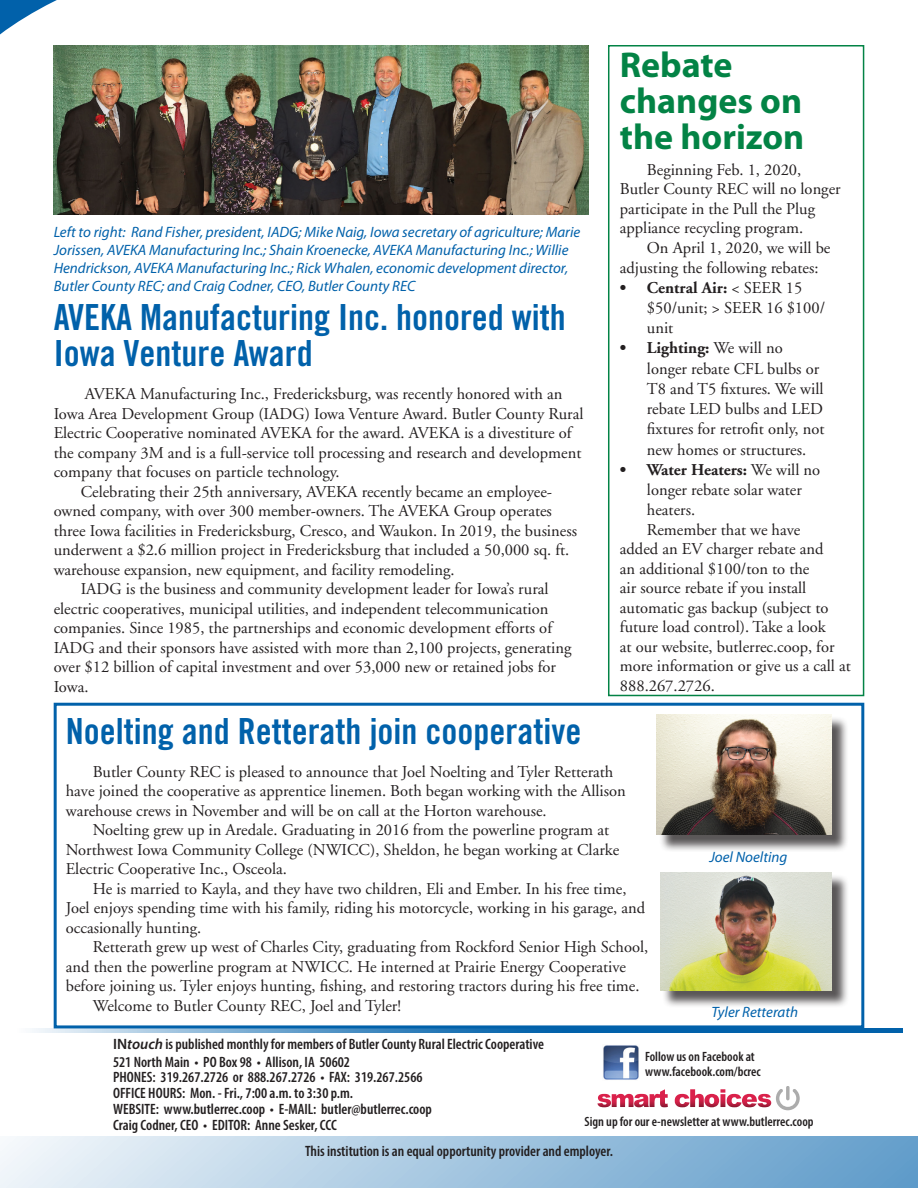
<style>
.page{position:relative;width:918px;height:1188px;background:#fff}
.page>*{position:absolute;margin:0;border:0;box-sizing:border-box;transform-origin:0 0}
.t1{font:36px/36px "Trade Gothic LT Std Bd Cn 20";color:#0161aa}
.t2{font:700 36px/36px "Myriad Pro";color:#038345}
.t3{font:16.5px/19.5px "Adobe Garamond";color:#231f20}
.t4{font:700 16.5px "Adobe Garamond";color:#231f20}
.t5{font:600 condensed 15px/15.8px "Myriad Pro";color:#231f20}
.t6{font:italic 15px/18px "Myriad Pro";color:#0161aa}
.t7{font:600 condensed 13.5px/15px "Myriad Pro";color:#231f20}
.s1{font-weight:700}
.s2{font-weight:400}
.s3{font-stretch:normal}
.s4{font-style:italic;font-stretch:normal}
</style>
<div class="page">
<svg style="left:597px;top:1089px;width:71px;height:18px"></svg>
<svg style="left:675px;top:1087px;width:125px;height:23px"></svg>
<img style="left:603px;top:1045px;width:36px;height:35px">
<div style="left:0;top:1136px;width:918px;height:52px;background:linear-gradient(to right,#f0f5fa,#5e9ac9)"></div>
<svg style="left:32px;top:1028px;width:871px;height:5px;background:#3b85bd"></svg>
<img style="left:54px;top:45px;width:535px;height:170px">
<div style="left:54px;top:703px;width:810px;height:325px;border:3px solid #0161aa"></div>
<div style="left:659px;top:716px;width:190px;height:136px;background:#231f20;opacity:.75"></div>
<img style="left:657px;top:714px;width:174px;height:121px">
<div style="left:663px;top:875px;width:186px;height:133px;background:#231f20;opacity:.75"></div>
<img style="left:660px;top:872px;width:171px;height:118px">
<div style="left:608px;top:45px;width:256px;height:651px;border:2px solid #038345"></div>
<p class="t6" style="left:54px;top:223px;width:528px">Left to right: Rand Fisher, president, IADG; Mike Naig, Iowa secretary of agriculture; Marie Jorissen, AVEKA Manufacturing Inc.; Shain Kroenecke, AVEKA Manufacturing Inc.; Willie Hendrickson, AVEKA Manufacturing Inc.; Rick Whalen, economic development director, Butler County REC; and Craig Codner, CEO, Butler County REC</p>
<h1 class="t1" style="left:54px;top:299px;width:514px">AVEKA Manufacturing Inc. honored with<br>Iowa Venture Award</h1>
<p class="t3" style="left:85px;top:385px;width:479px">AVEKA Manufacturing Inc., Fredericksburg, was recently honored with an</p>
<p class="t3" style="left:54px;top:404px;width:531px">Iowa Area Development Group (IADG) Iowa Venture Award. Butler County Rural</p>
<p class="t3" style="left:54px;top:424px;width:520px">Electric Cooperative nominated AVEKA for the award. AVEKA is a divestiture of</p>
<p class="t3" style="left:54px;top:443px;width:529px">the company 3M and is a full-service toll processing and research and development</p>
<p class="t3" style="left:54px;top:463px;width:288px">company that focuses on particle technology.</p>
<p class="t3" style="left:81px;top:482px;width:473px">Celebrating their 25th anniversary, AVEKA recently became an employee-</p>
<p class="t3" style="left:54px;top:502px;width:500px">owned company, with over 300 member-owners. The AVEKA Group operates</p>
<p class="t3" style="left:54px;top:521px;width:525px">three Iowa facilities in Fredericksburg, Cresco, and Waukon. In 2019, the business</p>
<p class="t3" style="left:54px;top:541px;width:517px">underwent a $2.6 million project in Fredericksburg that included a 50,000 sq. ft.</p>
<p class="t3" style="left:54px;top:560px;width:402px">warehouse expansion, new equipment, and facility remodeling.</p>
<p class="t3" style="left:81px;top:580px;width:469px">IADG is the business and community development leader for Iowa’s rural</p>
<p class="t3" style="left:54px;top:599px;width:496px">electric cooperatives, municipal utilities, and independent telecommunication</p>
<p class="t3" style="left:54px;top:619px;width:500px">companies. Since 1985, the partnerships and economic development efforts of</p>
<p class="t3" style="left:54px;top:638px;width:519px">IADG and their sponsors have assisted with more than 2,100 projects, generating</p>
<p class="t3" style="left:54px;top:658px;width:504px">over $12 billion of capital investment and over 53,000 new or retained jobs for</p>
<p class="t3" style="left:54px;top:677px;width:36px">Iowa.</p>
<h1 class="t2" style="left:620px;top:45px;width:186px">Rebate changes on the horizon</h1>
<p class="t3" style="left:620px;top:160px;width:222px;text-indent:27px">Beginning Feb. 1, 2020,<br>Butler County REC will no longer participate in the Pull the Plug appliance recycling program.</p>
<p class="t3" style="left:620px;top:238px;width:212px;text-indent:27px">On April 1, 2020, we will be adjusting the following rebates:</p>
<p class="t3" style="left:647px;top:278px;width:180px;line-height:20.2px;text-indent:-27px"><span class="s1">• Central Air:</span> &lt; SEER 15 $50/unit; &gt; SEER 16 $100/ unit</p>
<p class="t3" style="left:647px;top:339px;width:179px;line-height:20.2px;text-indent:-27px"><span class="s1">• Lighting:</span> We will no longer rebate CFL bulbs or<br>T8 and T5 fixtures. We will rebate LED bulbs and LED fixtures for retrofit only, not new homes or structures.</p>
<p class="t4" style="left:620px;top:461px;width:202px">• Water Heaters: <span class="s2">We will no</span></p>
<p class="t3" style="left:647px;top:481px;width:157px">longer rebate solar water</p>
<p class="t3" style="left:647px;top:501px;width:50px">heaters.</p>
<p class="t3" style="left:647px;top:520px;width:155px">Remember that we have</p>
<p class="t3" style="left:620px;top:540px;width:205px">added an EV charger rebate and</p>
<p class="t3" style="left:620px;top:559px;width:191px">an additional $100/ton to the</p>
<p class="t3" style="left:620px;top:579px;width:188px">air source rebate if you install</p>
<p class="t3" style="left:620px;top:598px;width:210px">automatic gas backup (subject to</p>
<p class="t3" style="left:620px;top:618px;width:207px">future load control). Take a look</p>
<p class="t3" style="left:620px;top:637px;width:216px">at our website, butlerrec.coop, for</p>
<p class="t3" style="left:620px;top:657px;width:232px">more information or give us a call at</p>
<p class="t3" style="left:620px;top:676px;width:96px">888.267.2726.</p>
<h1 class="t1" style="left:66px;top:713px;width:517px">Noelting and Retterath join cooperative</h1>
<p class="t3" style="left:66px;top:762px;width:562px;text-indent:27px">Butler County REC is pleased to announce that Joel Noelting and Tyler Retterath have joined the cooperative as apprentice linemen. Both began working with the Allison warehouse crews in November and will be on call at the Horton warehouse.</p>
<p class="t3" style="left:66px;top:821px;width:555px;text-indent:27px">Noelting grew up in Aredale. Graduating in 2016 from the powerline program at<br>Northwest Iowa Community College (NWICC), Sheldon, he began working at Clarke<br>Electric Cooperative Inc., Osceola.</p>
<p class="t3" style="left:66px;top:879px;width:581px;text-indent:27px">He is married to Kayla, and they have two children, Eli and Ember. In his free time,<br>Joel enjoys spending time with his family, riding his motorcycle, working in his garage, and occasionally hunting.</p>
<p class="t3" style="left:93px;top:938px;width:557px">Retterath grew up west of Charles City, graduating from Rockford Senior High School,</p>
<p class="t3" style="left:66px;top:957px;width:562px">and then the powerline program at NWICC. He interned at Prairie Energy Cooperative</p>
<p class="t3" style="left:66px;top:977px;width:575px">before joining us. Tyler enjoys hunting, fishing, and restoring tractors during his free time.</p>
<p class="t3" style="left:93px;top:996px;width:310px">Welcome to Butler County REC, Joel and Tyler!</p>
<p class="t6" style="left:709px;top:848px;width:79px">Joel Noelting</p>
<p class="t6" style="left:711px;top:1003px;width:88px">Tyler Retterath</p>
<p class="t5" style="left:113px;top:1036px;width:432px"><span class="s3">IN</span><span class="s4">touch</span> is published monthly for members of Butler County Rural Electric Cooperative</p>
<p class="t5" style="left:113px;top:1053px;width:320px">521 North Main • PO Box 98 • Allison, IA 50602<br>PHONES: 319.267.2726 or 888.267.2726 • FAX: 319.267.2566<br>OFFICE HOURS: Mon. - Fri., 7:00 a.m. to 3:30 p.m.<br>WEBSITE: www.butlerrec.coop • E-MAIL: butler@butlerrec.coop Craig Codner, CEO • EDITOR: Anne Sesker, CCC</p>
<p class="t7" style="left:645px;top:1048px;width:117px">Follow us on Facebook at www.facebook.com/bcrec</p>
<p class="t7" style="left:585px;top:1114px;width:231px">Sign up for our e-newsletter at www.butlerrec.coop</p>
<p class="t5" style="left:305px;top:1143px;width:309px">This institution is an equal opportunity provider and employer.</p>
</div>
